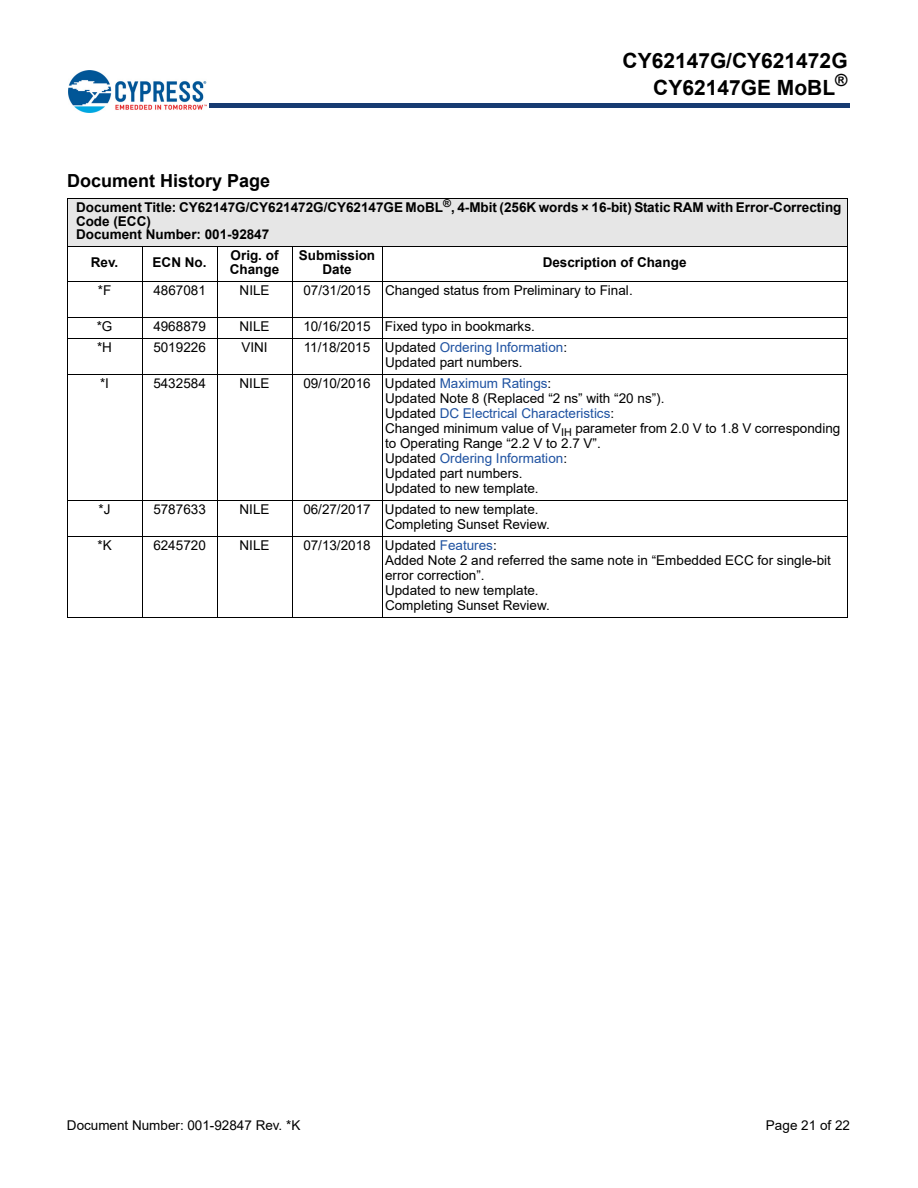
<style>
.page{position:relative;width:918px;height:1188px;background:#fff}
.page>*{position:absolute;margin:0;border:0;box-sizing:border-box;transform-origin:0 0}
.t1{font:700 21px/26.7px "Arial";color:#000;text-align:right}
.t2{font:700 18px "Arial";color:#000}
.t3{font:13.5px/15px "Arial";color:#000}
.t4{font:700 13.5px/13.5px "Arial";color:#000}
.s1{color:#1f52a1}
</style>
<div class="page">
<hr style="left:210px;top:104px;width:640px;height:4px;background:#163b71">
<img style="left:69px;top:70px;width:138px;height:43px">
<div style="left:67px;top:199px;width:780px;height:48px;background:#e6e6e6"></div>
<hr style="left:67px;top:199px;width:1px;height:418px;background:#000">
<hr style="left:142px;top:246px;width:1px;height:371px;background:#000">
<hr style="left:217px;top:246px;width:1px;height:371px;background:#000">
<hr style="left:292px;top:246px;width:1px;height:371px;background:#000">
<hr style="left:382px;top:246px;width:1px;height:371px;background:#000">
<hr style="left:847px;top:199px;width:1px;height:418px;background:#000">
<hr style="left:67px;top:198px;width:781px;height:1px;background:#000">
<hr style="left:67px;top:246px;width:781px;height:1px;background:#000">
<hr style="left:67px;top:281px;width:781px;height:1px;background:#000">
<hr style="left:67px;top:317px;width:781px;height:1px;background:#000">
<hr style="left:67px;top:338px;width:781px;height:1px;background:#000">
<hr style="left:67px;top:374px;width:781px;height:1px;background:#000">
<hr style="left:67px;top:500px;width:781px;height:1px;background:#000">
<hr style="left:67px;top:536px;width:781px;height:1px;background:#000">
<hr style="left:67px;top:617px;width:781px;height:1px;background:#000">
<h1 class="t1" style="left:623px;top:47px;width:227px">CY62147G/CY621472G<br>CY62147GE MoBL<sup>®</sup></h1>
<h2 class="t2" style="left:67px;top:170px;width:204px">Document History Page</h2>
<p class="t4" style="left:76px;top:201px;width:767px">Document Title: CY62147G/CY621472G/CY62147GE MoBL<sup>®</sup>, 4-Mbit (256K words × 16-bit) Static RAM with Error-Correcting<br>Code (ECC)<br>Document Number: 001-92847</p>
<p class="t4" style="left:91px;top:255px;width:29px">Rev.</p>
<p class="t4" style="left:153px;top:255px;width:55px">ECN No.</p>
<p class="t4" style="left:230px;top:249px;width:51px">Orig. of<br>Change</p>
<p class="t4" style="left:299px;top:249px;width:78px;text-align:center">Submission<br>Date</p>
<p class="t4" style="left:543px;top:255px;width:145px">Description of Change</p>
<p class="t3" style="left:98px;top:282px;width:15px">*F</p>
<p class="t3" style="left:153px;top:282px;width:54px">4867081</p>
<p class="t3" style="left:240px;top:282px;width:31px">NILE</p>
<p class="t3" style="left:303px;top:282px;width:331px">07/31/2015 Changed status from Preliminary to Final.</p>
<p class="t3" style="left:97px;top:318px;width:17px">*G</p>
<p class="t3" style="left:153px;top:318px;width:54px">4968879</p>
<p class="t3" style="left:240px;top:318px;width:31px">NILE</p>
<p class="t3" style="left:303px;top:318px;width:233px">10/16/2015 Fixed typo in bookmarks.</p>
<p class="t3" style="left:97px;top:339px;width:16px">*H</p>
<p class="t3" style="left:153px;top:339px;width:54px">5019226</p>
<p class="t3" style="left:241px;top:339px;width:28px">VINI</p>
<p class="t3" style="left:385px;top:339px;width:184px;text-indent:-81px">11/18/2015 Updated <span class="s1">Ordering Information</span>:<br>Updated part numbers.</p>
<p class="t3" style="left:100px;top:375px;width:10px">*I</p>
<p class="t3" style="left:153px;top:375px;width:54px">5432584</p>
<p class="t3" style="left:240px;top:375px;width:31px">NILE</p>
<p class="t3" style="left:385px;top:375px;width:457px;text-indent:-82px">09/10/2016 Updated <span class="s1">Maximum Ratings</span>:<br>Updated Note 8 (Replaced “2 ns” with “20 ns”).<br>Updated <span class="s1">DC Electrical Characteristics</span>:<br>Changed minimum value of V<sub>IH</sub> parameter from 2.0 V to 1.8 V corresponding to Operating Range “2.2 V to 2.7 V”.<br>Updated <span class="s1">Ordering Information</span>:<br>Updated part numbers.<br>Updated to new template.</p>
<p class="t3" style="left:99px;top:501px;width:14px">*J</p>
<p class="t3" style="left:153px;top:501px;width:54px">5787633</p>
<p class="t3" style="left:240px;top:501px;width:31px">NILE</p>
<p class="t3" style="left:385px;top:501px;width:166px;text-indent:-82px">06/27/2017 Updated to new template.<br>Completing Sunset Review.</p>
<p class="t3" style="left:97px;top:537px;width:16px">*K</p>
<p class="t3" style="left:153px;top:537px;width:54px">6245720</p>
<p class="t3" style="left:240px;top:537px;width:31px">NILE</p>
<p class="t3" style="left:385px;top:537px;width:447px;text-indent:-82px">07/13/2018 Updated <span class="s1">Features</span>:<br>Added Note 2 and referred the same note in “Embedded ECC for single-bit error correction”.<br>Updated to new template.<br>Completing Sunset Review.</p>
<p class="t3" style="left:67px;top:1117px;width:235px">Document Number: 001-92847 Rev. *K</p>
<p class="t3" style="left:766px;top:1117px;width:86px">Page 21 of 22</p>
</div>
